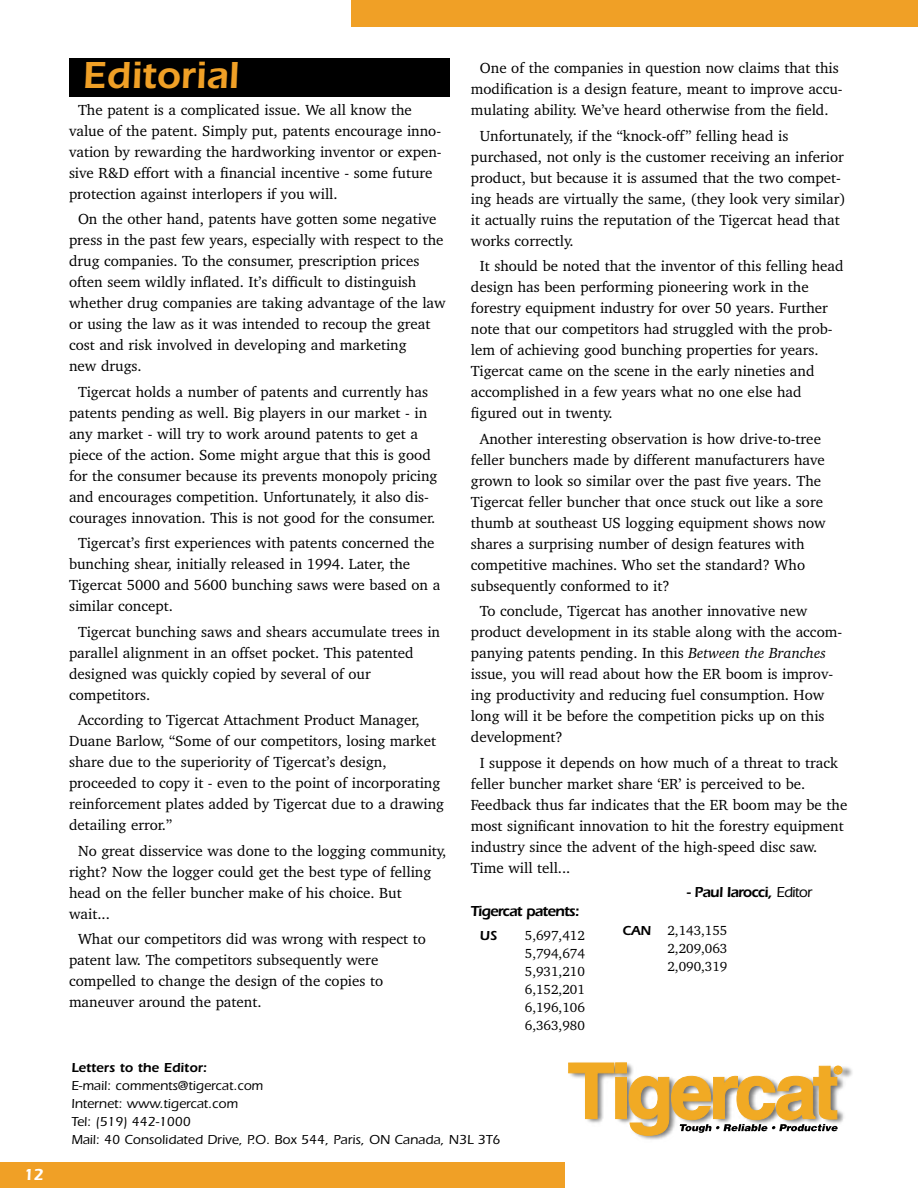
<style>
.page{position:relative;width:918px;height:1188px;background:#fff}
.page>*{position:absolute;margin:0;border:0;box-sizing:border-box;transform-origin:0 0}
.t1{font:600 39px "Itc Eras";color:#f0a026}
.t2{font:600 16.5px "Itc Eras";color:#fff}
.t3{font:15px/21px "Bitstream Charter";color:#000}
.t4{font:600 15px "Itc Eras";letter-spacing:-.05em;color:#000}
.t5{font:500 13.5px/18px "Itc Eras";color:#000}
.t6{font:13.5px/18px "Bitstream Charter";color:#000;text-align:justify}
.t7{font:600 13.5px "Itc Eras";color:#000}
.s1{font-family:"Bitstream Charter Italic"}
.s2{font-weight:500}
.s3{font-family:"Itc Eras";font-weight:600}
</style>
<div class="page">
<div style="left:351px;top:0;width:567px;height:27px;background:#f0a026"></div>
<div style="left:0;top:1162px;width:565px;height:26px;background:#f0a026"></div>
<img style="left:638px;top:1066px;width:214px;height:74px">
<svg style="left:568px;top:1062px;width:274px;height:74px"></svg>
<div style="left:69px;top:58px;width:381px;height:39px;background:#000"></div>
<p class="t2" style="left:24px;top:1169px;width:22px">12</p>
<h1 class="t1" style="left:83px;top:62px;width:158px">Editorial</h1>
<p class="t3" style="left:69px;top:100px;width:374px;text-indent:9px">The patent is a complicated issue. We all know the value of the patent. Simply put, patents encourage inno&shy;vation by rewarding the hardworking inventor or expen&shy;sive R&amp;D effort with a financial incentive - some future protection against interlopers if you will.</p>
<p class="t3" style="left:69px;top:210px;width:378px;text-indent:9px">On the other hand, patents have gotten some negative press in the past few years, especially with respect to the drug companies. To the consumer, prescription prices often seem wildly inflated. It’s difficult to distinguish whether drug companies are taking advantage of the law or using the law as it was intended to recoup the great cost and risk involved in developing and marketing<br>new drugs.</p>
<p class="t3" style="left:69px;top:382px;width:370px;text-indent:9px">Tigercat holds a number of patents and currently has patents pending as well. Big players in our market - in any market - will try to work around patents to get a piece of the action. Some might argue that this is good for the consumer because its prevents monopoly pricing and encourages competition. Unfortunately, it also dis&shy;courages innovation. This is not good for the consumer.</p>
<p class="t3" style="left:69px;top:534px;width:373px;text-indent:9px">Tigercat’s first experiences with patents concerned the bunching shear, initially released in 1994. Later, the Tigercat 5000 and 5600 bunching saws were based on a similar concept.</p>
<p class="t3" style="left:69px;top:622px;width:373px;text-indent:9px">Tigercat bunching saws and shears accumulate trees in parallel alignment in an offset pocket. This patented designed was quickly copied by several of our competitors.</p>
<p class="t3" style="left:69px;top:711px;width:377px;text-indent:9px">According to Tigercat Attachment Product Manager, Duane Barlow, “Some of our competitors, losing market share due to the superiority of Tigercat’s design, proceeded to copy it - even to the point of incorporating reinforcement plates added by Tigercat due to a drawing detailing error.”</p>
<p class="t3" style="left:69px;top:841px;width:379px;text-indent:9px">No great disservice was done to the logging community, right? Now the logger could get the best type of felling head on the feller buncher make of his choice. But<br>wait...</p>
<p class="t3" style="left:69px;top:930px;width:358px;text-indent:9px">What our competitors did was wrong with respect to patent law. The competitors subsequently were compelled to change the design of the copies to maneuver around the patent.</p>
<p class="t3" style="left:471px;top:59px;width:373px;text-indent:9px">One of the companies in question now claims that this modification is a design feature, meant to improve accu&shy;mulating ability. We’ve heard otherwise from the field.</p>
<p class="t3" style="left:471px;top:127px;width:376px;text-indent:9px">Unfortunately, if the “knock-off” felling head is purchased, not only is the customer receiving an inferior product, but because it is assumed that the two compet&shy;ing heads are virtually the same, (they look very similar) it actually ruins the reputation of the Tigercat head that works correctly.</p>
<p class="t3" style="left:471px;top:257px;width:374px;text-indent:9px">It should be noted that the inventor of this felling head design has been performing pioneering work in the forestry equipment industry for over 50 years. Further note that our competitors had struggled with the prob&shy;lem of achieving good bunching properties for years.<br>Tigercat came on the scene in the early nineties and accomplished in a few years what no one else had figured out in twenty.</p>
<p class="t3" style="left:471px;top:430px;width:356px;text-indent:9px">Another interesting observation is how drive-to-tree feller bunchers made by different manufacturers have grown to look so similar over the past five years. The Tigercat feller buncher that once stuck out like a sore thumb at southeast US logging equipment shows now shares a surprising number of design features with competitive machines. Who set the standard? Who subsequently conformed to it?</p>
<p class="t3" style="left:471px;top:602px;width:373px;text-indent:9px">To conclude, Tigercat has another innovative new product development in its stable along with the accom&shy;panying patents pending. In this <span class="s1">Between the Branches </span>issue, you will read about how the ER boom is improv&shy;ing productivity and reducing fuel consumption. How long will it be before the competition picks up on this development?</p>
<p class="t3" style="left:471px;top:754px;width:378px;text-indent:9px">I suppose it depends on how much of a threat to track feller buncher market share ‘ER’ is perceived to be.<br>Feedback thus far indicates that the ER boom may be the most significant innovation to hit the forestry equipment industry since the advent of the high-speed disc saw.<br>Time will tell...</p>
<p class="t4" style="left:687px;top:887px;width:127px">- Paul Iarocci, <span class="s2">Editor</span></p>
<p class="t4" style="left:471px;top:906px;width:110px">Tigercat patents:</p>
<p class="t7" style="left:480px;top:931px;width:19px">US</p>
<p class="t6" style="left:525px;top:928px;width:61px">5,697,412<br>5,794,674<br>5,931,210<br>6,152,201<br>6,196,106<br>6,363,980</p>
<p class="t6" style="left:668px;top:923px;width:61px;text-indent:-45px"><span class="s3">CAN</span> 2,143,155<br>2,209,063<br>2,090,319</p>
<p class="t7" style="left:71px;top:1063px;width:137px">Letters to the Editor:</p>
<p class="t5" style="left:71px;top:1078px;width:430px">E-mail: comments@tigercat.com<br>Internet: www.tigercat.com<br>Tel: (519) 442-1000<br>Mail: 40 Consolidated Drive, P.O. Box 544, Paris, ON Canada, N3L 3T6</p>
</div>
